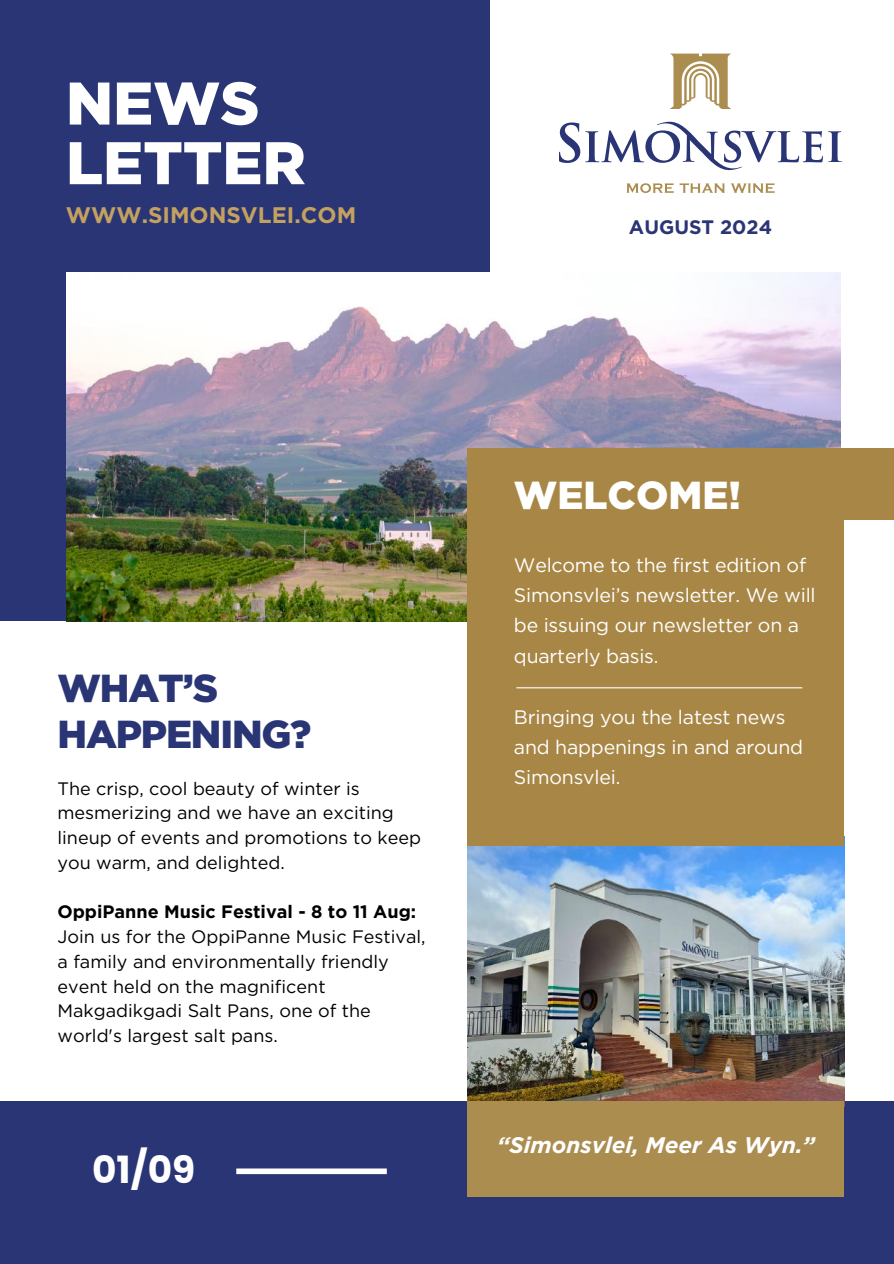
<style>
.page{position:relative;width:894px;height:1264px;background:#fff}
.page>*{position:absolute;margin:0;border:0;box-sizing:border-box;transform-origin:0 0}
.t1{font:900 60px/59.7px "Gotham";color:#fff}
.t2{font:900 39px/46.2px "Gotham";letter-spacing:-.03em;color:#2a3575}
.t3{font:900 39px "Gotham";color:#fff}
.t4{font:700 37.5px "Poppins";color:#fff}
.t5{font:italic 700 22.5px "Gotham";color:#fff}
.t6{font:700 22.5px "Gotham";color:#c4a15f}
.t7{font:19.5px/30.3px "Gotham";letter-spacing:-.01em;color:#fff}
.t8{font:700 19.5px "Gotham";color:#2a3575}
.t9{font:18px/24.8px "Gotham";color:#000}
.t10{font:700 18px "Gotham";color:#000}
</style>
<div class="page">
<div style="left:0;top:0;width:489px;height:620px;background:#2a3575"></div>
<div style="left:0;top:1100px;width:893px;height:163px;background:#2a3575"></div>
<img style="left:66px;top:272px;width:774px;height:349px">
<img style="left:467px;top:845px;width:377px;height:255px">
<div style="left:467px;top:448px;width:377px;height:397px;background:#a88746"></div>
<div style="left:787px;top:448px;width:106px;height:71px;background:#a88746"></div>
<hr style="left:516px;top:687px;width:286px;height:1px;background:#fff">
<div style="left:467px;top:1100px;width:377px;height:96px;background:#ac8d50"></div>
<svg style="left:670px;top:54px;width:61px;height:55px"></svg>
<svg style="left:626px;top:183px;width:148px;height:10px"></svg>
<svg style="left:559px;top:122px;width:283px;height:48px"></svg>
<div style="left:236px;top:1168px;width:150px;height:6px;background:#fff"></div>
<h1 class="t1" style="left:66px;top:73px;width:241px">NEWS<br>LETTER</h1>
<p class="t6" style="left:66px;top:201px;width:292px">WWW.SIMONSVLEI.COM</p>
<p class="t8" style="left:628px;top:215px;width:145px">AUGUST 2024</p>
<h2 class="t2" style="left:57px;top:664px;width:255px">WHAT’S<br>HAPPENING?</h2>
<p class="t9" style="left:57px;top:775px;width:365px">The crisp, cool beauty of winter is mesmerizing and we have an exciting lineup of events and promotions to keep you warm, and delighted.</p>
<p class="t10" style="left:57px;top:901px;width:360px">OppiPanne Music Festival - 8 to 11 Aug:</p>
<p class="t9" style="left:57px;top:924px;width:369px">Join us for the OppiPanne Music Festival, a family and environmentally friendly event held on the magnificent Makgadikgadi Salt Pans, one of the world's largest salt pans.</p>
<h3 class="t4" style="left:92px;top:1143px;width:105px">01/09</h3>
<h2 class="t3" style="left:514px;top:471px;width:229px">WELCOME!</h2>
<p class="t7" style="left:514px;top:549px;width:303px">Welcome to the first edition of<br>Simonsvlei’s newsletter. We will be issuing our newsletter on a quarterly basis.</p>
<p class="t7" style="left:514px;top:701px;width:290px">Bringing you the latest news and happenings in and around<br>Simonsvlei.</p>
<p class="t5" style="left:497px;top:1130px;width:319px">“Simonsvlei, Meer As Wyn.”</p>
</div>
